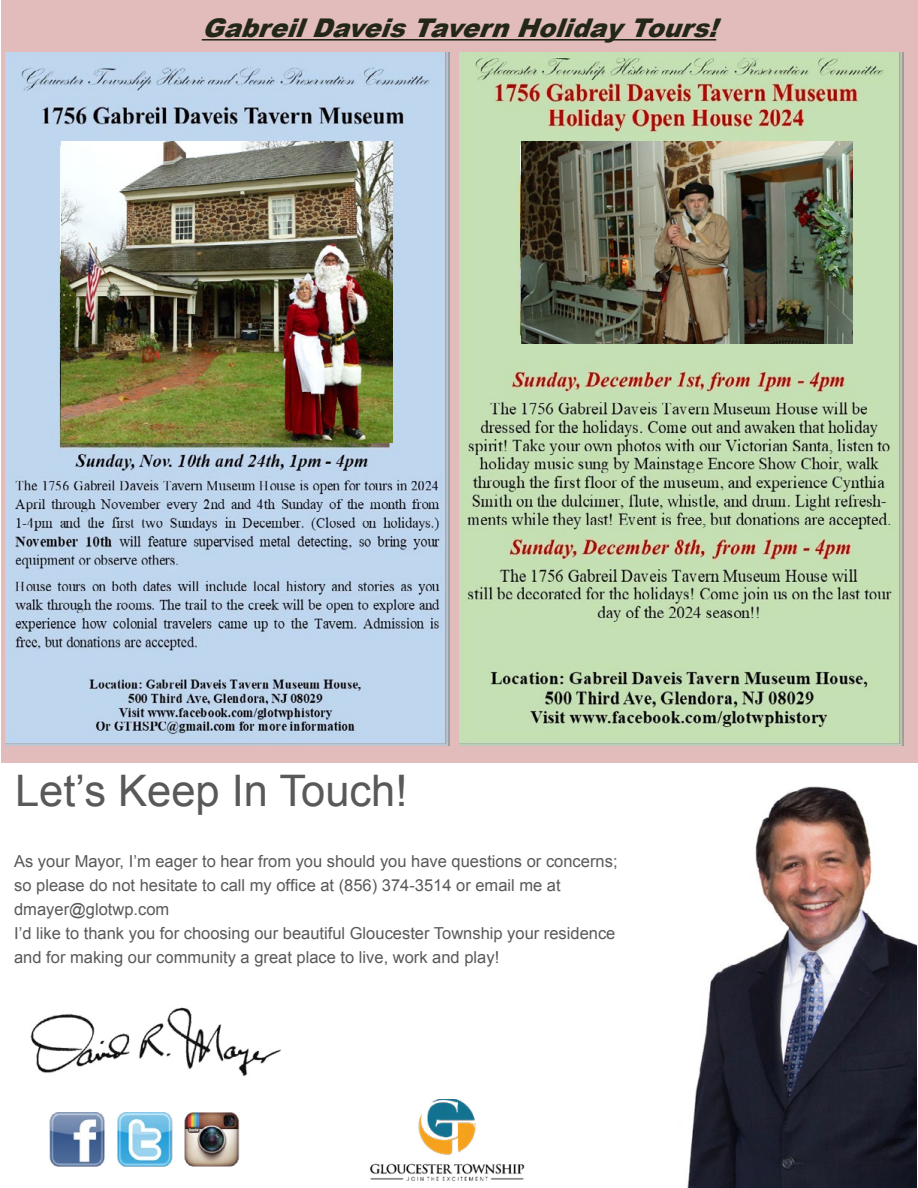
<style>
.page{position:relative;width:918px;height:1188px;background:#fff}
.page>*{position:absolute;margin:0;border:0;box-sizing:border-box;transform-origin:0 0}
.t1{font:43.5px "Arial";color:#58595b}
.t2{font:italic 900 25.8px "Arial";color:#232717}
.t3{font:16.5px/24px "Arial";color:#58595b}
</style>
<div class="page">
<div style="left:1px;top:0;width:917px;height:762px;background:#e1bcbb"></div>
<img style="left:370px;top:1099px;width:155px;height:82px">
<img style="left:687px;top:786px;width:230px;height:402px">
<img style="left:30px;top:1007px;width:251px;height:69px">
<img style="left:49px;top:1113px;width:191px;height:54px">
<hr style="left:202px;top:39px;width:514px;height:2px;background:#232717">
<img style="left:5px;top:52px;width:445px;height:693px">
<img style="left:459px;top:52px;width:445px;height:693px">
<img style="left:62px;top:142px;width:330px;height:301px">
<img style="left:522px;top:142px;width:330px;height:201px">
<h2 class="t2" style="left:202px;top:9px;width:529px">GabreilDaveisTavernHolidayTours!</h2>
<h1 class="t1" style="left:15px;top:762px;width:394px">Let’s Keep In Touch!</h1>
<p class="t3" style="left:14px;top:849px;width:605px">As your Mayor, I’m eager to hear from you should you have questions or concerns; so please do not hesitate to call my office at (856) 374-3514 or email me at dmayer@glotwp.com<br>I’d like to thank you for choosing our beautiful Gloucester Township your residence and for making our community a great place to live, work and play!</p>
</div>
